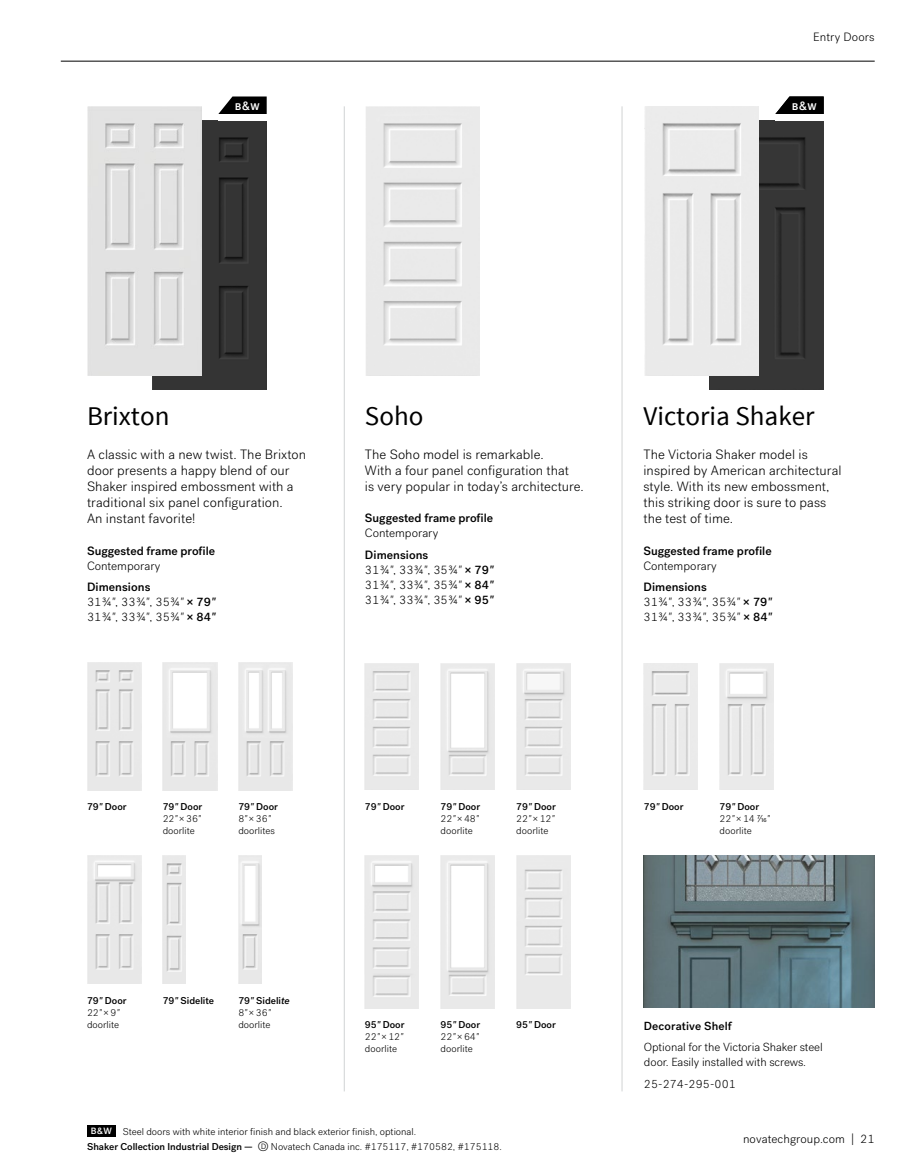
<style>
.page{position:relative;width:922px;height:1175px;background:#fff}
.page>*{position:absolute;margin:0;border:0;box-sizing:border-box;transform-origin:0 0}
.t1{font:27px "Source Sans Pro";color:#000}
.t2{font:300 13.5px/16.2px "Post Grotesk";letter-spacing:.005em;color:#000}
.t3{font:300 12px/15px "Post Grotesk";letter-spacing:.03em;color:#000}
.t4{font:300 12px "Post Grotesk";letter-spacing:.005em;color:#000}
.t5{font:500 12px "Post Grotesk";color:#000}
.t6{font:500 12px "Post Grotesk";color:#fff}
.t7{font:300 11.7px/15px "Post Grotesk";letter-spacing:-.005em;color:#000}
.t8{font:500 11.7px "Post Grotesk";color:#000}
.t9{font:300 9.9px/12px "Post Grotesk";color:#000}
.t10{font:500 9.9px "Post Grotesk";color:#000}
.s1{font-weight:500}
.s2{font-style:italic}
.s3{font-weight:500;font-style:italic}
.s4{font-weight:500;font-size:9.15px;color:#fff}
.s5{font-size:13.5px}
.s6{font-size:9.45px}
</style>
<div class="page">
<img style="left:366px;top:106px;width:113px;height:269px">
<img style="left:87px;top:662px;width:54px;height:128px">
<img style="left:163px;top:662px;width:54px;height:128px">
<img style="left:238px;top:662px;width:55px;height:128px">
<img style="left:87px;top:855px;width:54px;height:128px">
<img style="left:163px;top:855px;width:23px;height:128px">
<img style="left:238px;top:855px;width:23px;height:128px">
<img style="left:365px;top:663px;width:54px;height:126px">
<img style="left:440px;top:663px;width:54px;height:126px">
<img style="left:516px;top:663px;width:54px;height:126px">
<img style="left:365px;top:855px;width:54px;height:153px">
<img style="left:440px;top:855px;width:54px;height:153px">
<img style="left:516px;top:855px;width:54px;height:153px">
<img style="left:643px;top:663px;width:54px;height:126px">
<img style="left:719px;top:663px;width:54px;height:126px">
<hr style="left:344px;top:106px;width:1px;height:985px;background:#d1d3d4">
<hr style="left:621px;top:106px;width:1px;height:985px;background:#d1d3d4">
<img style="left:643px;top:855px;width:231px;height:152px">
<img style="left:708px;top:121px;width:115px;height:269px">
<svg style="left:775px;top:96px;width:48px;height:18px"></svg>
<img style="left:152px;top:121px;width:114px;height:269px">
<svg style="left:218px;top:96px;width:48px;height:18px"></svg>
<hr style="left:61px;top:61px;width:813px;height:1px;background:#000">
<img style="left:87px;top:106px;width:115px;height:269px">
<img style="left:644px;top:106px;width:114px;height:269px">
<div style="left:87px;top:1125px;width:28px;height:11px;background:#000"></div>
<p class="t4" style="left:813px;top:30px;width:63px">Entry Doors</p>
<p class="t6" style="left:235px;top:98px;width:26px">b&amp;w</p>
<p class="t6" style="left:791px;top:98px;width:26px">b&amp;w</p>
<h1 class="t1" style="left:87px;top:399px;width:84px">Brixton</h1>
<p class="t2" style="left:87px;top:446px;width:220px">A classic with a new twist. The Brixton door presents a happy blend of our Shaker inspired embossment with a traditional six panel configuration.<br>An instant favorite!</p>
<p class="t5" style="left:87px;top:543px;width:130px">Suggested frame profile</p>
<p class="t4" style="left:87px;top:558px;width:75px">Contemporary</p>
<p class="t3" style="left:87px;top:580px;width:130px"><span class="s1">Dimensions<br></span>31¾<span class="s2">"</span>, 33¾<span class="s2">"</span>, 35¾<span class="s2">"</span> <span class="s1">× 79</span><span class="s3">"<br></span>31¾<span class="s2">"</span>, 33¾<span class="s2">"</span>, 35¾<span class="s2">"</span> <span class="s1">× 84</span><span class="s3">"</span></p>
<h1 class="t1" style="left:365px;top:399px;width:60px">Soho</h1>
<p class="t2" style="left:365px;top:446px;width:220px">The Soho model is remarkable.<br>With a four panel configuration that<br>is very popular in today’s architecture.</p>
<p class="t5" style="left:365px;top:511px;width:130px">Suggested frame profile</p>
<p class="t4" style="left:365px;top:526px;width:75px">Contemporary</p>
<p class="t3" style="left:365px;top:547px;width:130px"><span class="s1">Dimensions<br></span>31¾<span class="s2">"</span>, 33¾<span class="s2">"</span>, 35¾<span class="s2">"</span> <span class="s1">× 79</span><span class="s3">"<br></span>31¾<span class="s2">"</span>, 33¾<span class="s2">"</span>, 35¾<span class="s2">"</span> <span class="s1">× 84</span><span class="s3">"<br></span>31¾<span class="s2">"</span>, 33¾<span class="s2">"</span>, 35¾<span class="s2">"</span> <span class="s1">× 95</span><span class="s3">"</span></p>
<h1 class="t1" style="left:643px;top:399px;width:172px">Victoria Shaker</h1>
<p class="t2" style="left:643px;top:446px;width:200px">The Victoria Shaker model is inspired by American architectural style. With its new embossment, this striking door is sure to pass the test of time.</p>
<p class="t5" style="left:643px;top:543px;width:130px">Suggested frame profile</p>
<p class="t4" style="left:643px;top:558px;width:75px">Contemporary</p>
<p class="t3" style="left:643px;top:580px;width:130px"><span class="s1">Dimensions<br></span>31¾<span class="s2">"</span>, 33¾<span class="s2">"</span>, 35¾<span class="s2">"</span> <span class="s1">× 79</span><span class="s3">"<br></span>31¾<span class="s2">"</span>, 33¾<span class="s2">"</span>, 35¾<span class="s2">"</span> <span class="s1">× 84</span><span class="s3">"</span></p>
<p class="t10" style="left:87px;top:800px;width:41px">79<span class="s2">"</span> Door</p>
<p class="t9" style="left:163px;top:801px;width:41px"><span class="s1">79</span><span class="s3">"</span> <span class="s1">Door<br></span>22<span class="s2">"</span>×36<span class="s2">" </span>doorlite</p>
<p class="t9" style="left:238px;top:801px;width:41px"><span class="s1">79</span><span class="s3">"</span> <span class="s1">Door<br></span>8<span class="s2">"</span>×36<span class="s2">" </span>doorlites</p>
<p class="t9" style="left:87px;top:994px;width:41px"><span class="s1">79</span><span class="s3">"</span> <span class="s1">Door<br></span>22<span class="s2">"</span>×9<span class="s2">" </span>doorlite</p>
<p class="t10" style="left:163px;top:994px;width:53px">79<span class="s2">"</span> Sidelite</p>
<p class="t9" style="left:238px;top:994px;width:53px"><span class="s1">79</span><span class="s3">"</span> <span class="s1">Sideli</span><span class="s3">te<br></span>8<span class="s2">"</span>×36<span class="s2">" </span>doorlite</p>
<p class="t10" style="left:365px;top:800px;width:41px">79<span class="s2">"</span> Door</p>
<p class="t9" style="left:440px;top:801px;width:41px"><span class="s1">79</span><span class="s3">"</span> <span class="s1">Door<br></span>22<span class="s2">"</span>×48<span class="s2">" </span>doorlite</p>
<p class="t9" style="left:516px;top:801px;width:41px"><span class="s1">79</span><span class="s3">"</span> <span class="s1">Door<br></span>22<span class="s2">"</span>×12<span class="s2">" </span>doorlite</p>
<p class="t9" style="left:365px;top:1018px;width:41px"><span class="s1">95</span><span class="s3">"</span> <span class="s1">Door<br></span>22<span class="s2">"</span>×12<span class="s2">" </span>doorlite</p>
<p class="t9" style="left:440px;top:1018px;width:41px"><span class="s1">95</span><span class="s3">"</span> <span class="s1">Door<br></span>22<span class="s2">"</span>×64<span class="s2">" </span>doorlite</p>
<p class="t10" style="left:516px;top:1018px;width:41px">95<span class="s2">"</span> Door</p>
<p class="t9" style="left:87px;top:1124px;width:416px;line-height:14.7px;text-indent:4px"><span class="s4">B&amp;W</span> Steel doors with white interior finish and black exterior finish, optional.<br><span class="s1">Shaker Collection Industrial Design —</span> <span class="s5">○</span><span class="s6">d</span> Novatech Canada inc. #175117, #170582, #175118.</p>
<p class="t10" style="left:643px;top:800px;width:41px">79<span class="s2">"</span> Door</p>
<p class="t9" style="left:719px;top:801px;width:52px"><span class="s1">79</span><span class="s3">"</span> <span class="s1">Door<br></span>22<span class="s2">"</span>×14 7/16<span class="s2">" </span>doorlite</p>
<p class="t8" style="left:643px;top:1018px;width:90px">Decorative Shelf</p>
<p class="t7" style="left:643px;top:1040px;width:180px">Optional for the Victoria Shaker steel door. Easily installed with screws.</p>
<p class="t7" style="left:643px;top:1076px;width:93px">25-274-295-001</p>
<p class="t4" style="left:742px;top:1132px;width:133px">novatechgroup.com | 21</p>
</div>
